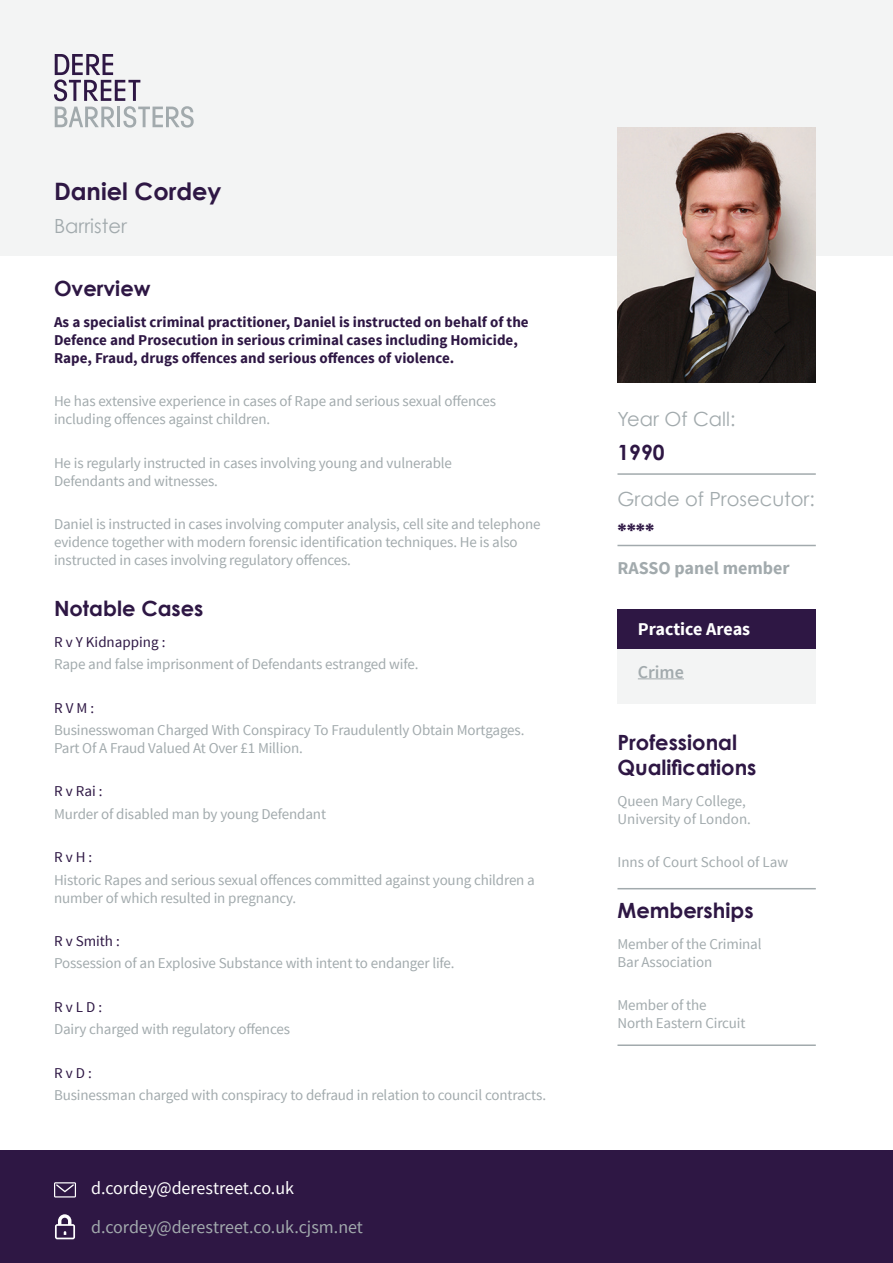
<style>
.page{position:relative;width:893px;height:1263px;background:#fff}
.page>*{position:absolute;margin:0;border:0;box-sizing:border-box;transform-origin:0 0}
.t1{font:700 24px "Century Gothic";color:#2e1744}
.t2{font:700 21px/25.2px "Century Gothic";color:#2e1744}
.t3{font:19.5px "Century Gothic";color:#a2aaad}
.t4{font:18px "Source Sans Pro";color:#a2aaad}
.t5{font:18px "Source Sans Pro";color:#fff}
.t6{font:700 18px "Source Sans Pro";color:#a2aaad}
.t7{font:700 18px "Source Sans Pro";color:#fff}
.t8{font:600 18px "Source Sans Pro";color:#a2aaad}
.t9{font:15px/18px "Source Sans Pro";letter-spacing:-.01em;color:#a2aaad}
.t10{font:700 15px/18px "Source Sans Pro";color:#2e1744}
.t11{font:15px "Source Sans Pro";color:#2e1744}
</style>
<div class="page">
<div style="left:0;top:1150px;width:893px;height:113px;background:#2e1744"></div>
<div style="left:0;top:0;width:893px;height:255px;background:#f3f4f4"></div>
<svg style="left:54px;top:54px;width:140px;height:74px"></svg>
<hr style="left:617px;top:888px;width:199px;height:1px;background:#a2aaad">
<div style="left:617px;top:609px;width:199px;height:40px;background:#2e1744"></div>
<div style="left:617px;top:649px;width:199px;height:55px;background:#f3f4f4"></div>
<hr style="left:638px;top:678px;width:46px;height:1px;background:#a2aaad">
<hr style="left:617px;top:1044px;width:199px;height:2px;background:#a2aaad">
<img style="left:617px;top:128px;width:199px;height:255px">
<hr style="left:617px;top:473px;width:199px;height:2px;background:#a2aaad">
<hr style="left:617px;top:545px;width:199px;height:1px;background:#a2aaad">
<svg style="left:54px;top:1182px;width:22px;height:15px"></svg>
<svg style="left:55px;top:1214px;width:20px;height:25px"></svg>
<h1 class="t1" style="left:54px;top:176px;width:169px">Daniel Cordey</h1>
<h3 class="t3" style="left:54px;top:214px;width:74px">Barrister</h3>
<h2 class="t2" style="left:54px;top:275px;width:98px">Overview</h2>
<p class="t10" style="left:54px;top:313px;width:476px">As a specialist criminal practitioner, Daniel is instructed on behalf of the<br>Defence and Prosecution in serious criminal cases including Homicide,<br>Rape, Fraud, drugs offences and serious offences of violence.</p>
<p class="t9" style="left:54px;top:393px;width:444px">He has extensive experience in cases of Rape and serious sexual offences including offences against children.</p>
<p class="t9" style="left:54px;top:454px;width:399px">He is regularly instructed in cases involving young and vulnerable<br>Defendants and witnesses.</p>
<p class="t9" style="left:54px;top:516px;width:488px">Daniel is instructed in cases involving computer analysis, cell site and telephone evidence together with modern forensic identification techniques. He is also instructed in cases involving regulatory offences.</p>
<h2 class="t2" style="left:54px;top:595px;width:151px">Notable Cases</h2>
<p class="t11" style="left:54px;top:633px;width:113px">R v Y Kidnapping :</p>
<p class="t9" style="left:54px;top:655px;width:366px">Rape and false imprisonment of Defendants estranged wife.</p>
<p class="t11" style="left:54px;top:698px;width:42px">R V M :</p>
<p class="t9" style="left:54px;top:721px;width:472px">Businesswoman Charged With Conspiracy To Fraudulently Obtain Mortgages.<br>Part Of A Fraud Valued At Over £1 Million.</p>
<p class="t11" style="left:54px;top:782px;width:50px">R v Rai :</p>
<p class="t9" style="left:54px;top:805px;width:274px">Murder of disabled man by young Defendant</p>
<p class="t11" style="left:54px;top:848px;width:40px">R v H :</p>
<p class="t9" style="left:54px;top:871px;width:482px">Historic Rapes and serious sexual offences committed against young children a number of which resulted in pregnancy.</p>
<p class="t11" style="left:54px;top:932px;width:67px">R v Smith :</p>
<p class="t9" style="left:54px;top:954px;width:402px">Possession of an Explosive Substance with intent to endanger life.</p>
<p class="t11" style="left:54px;top:997px;width:50px">R v L D :</p>
<p class="t9" style="left:54px;top:1020px;width:237px">Dairy charged with regulatory offences</p>
<p class="t11" style="left:54px;top:1063px;width:39px">R v D :</p>
<p class="t9" style="left:54px;top:1086px;width:494px">Businessman charged with conspiracy to defraud in relation to council contracts.</p>
<p class="t5" style="left:91px;top:1177px;width:205px">d.cordey@derestreet.co.uk</p>
<p class="t4" style="left:91px;top:1215px;width:273px">d.cordey@derestreet.co.uk.cjsm.net</p>
<h3 class="t3" style="left:617px;top:407px;width:119px">Year Of Call:</h3>
<h2 class="t2" style="left:617px;top:439px;width:49px">1990</h2>
<h3 class="t3" style="left:617px;top:487px;width:199px">Grade of Prosecutor:</h3>
<h2 class="t2" style="left:617px;top:518px;width:38px">****</h2>
<p class="t6" style="left:617px;top:556px;width:174px">RASSO panel member</p>
<p class="t7" style="left:638px;top:617px;width:114px">Practice Areas</p>
<p class="t8" style="left:638px;top:660px;width:48px">Crime</p>
<h2 class="t2" style="left:617px;top:729px;width:141px">Professional<br>Qualifications</h2>
<p class="t9" style="left:617px;top:792px;width:135px">Queen Mary College,<br>University of London.</p>
<p class="t9" style="left:617px;top:853px;width:172px">Inns of Court School of Law</p>
<h2 class="t2" style="left:617px;top:897px;width:138px">Memberships</h2>
<p class="t9" style="left:617px;top:935px;width:146px">Member of the Criminal<br>Bar Association</p>
<p class="t9" style="left:617px;top:996px;width:130px">Member of the<br>North Eastern Circuit</p>
</div>
